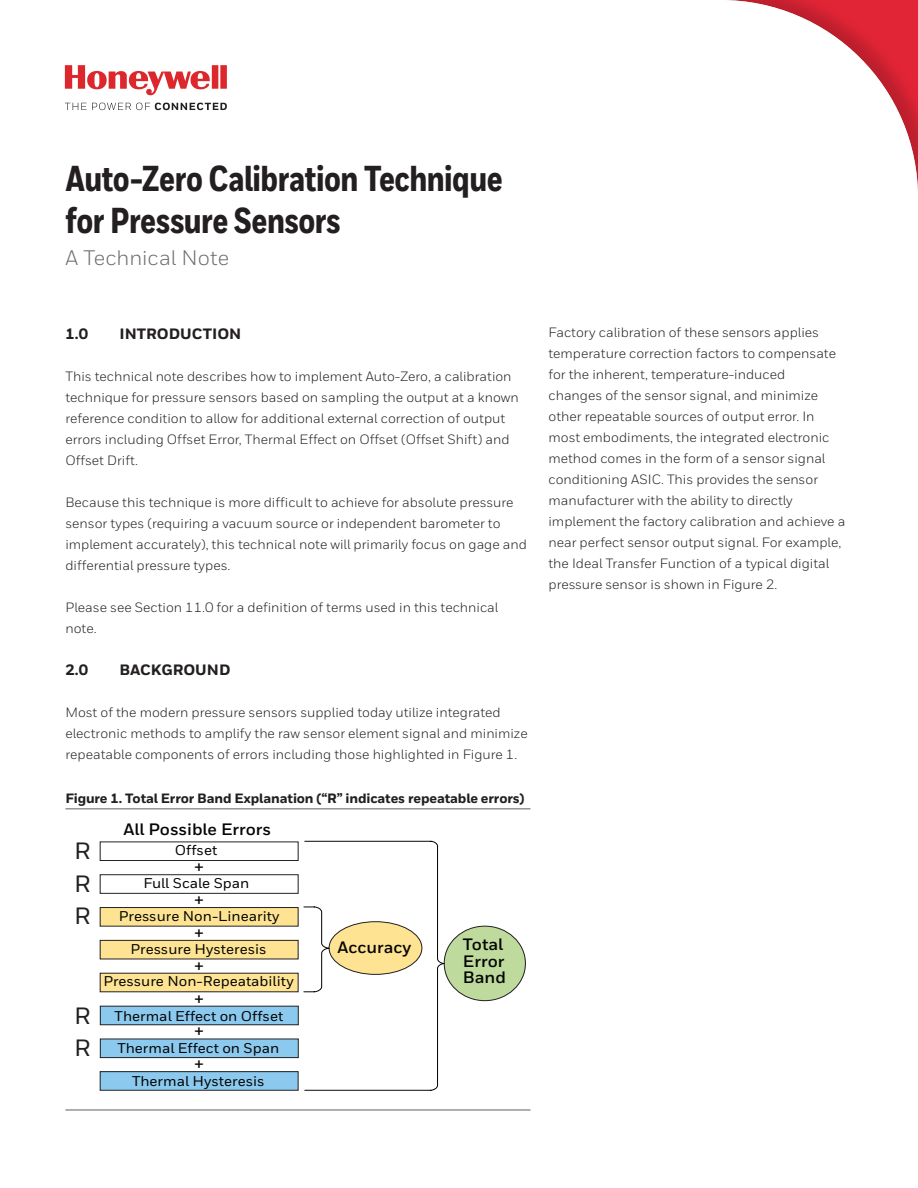
<style>
.page{position:relative;width:918px;height:1188px;background:#fff}
.page>*{position:absolute;margin:0;border:0;box-sizing:border-box;transform-origin:0 0}
.Title_1__24_28{font:800 36px/42px "Honeywell Cond";letter-spacing:-.015em;color:#231f20}
.t1{font:500 23.55px/33px "Honeywell Sans";color:#231f20}
.Title_2__14pt{font:21px "Honeywell Sans";color:#6c6d70}
.t2{font:500 18.9px/32.7px "Honeywell Sans";color:#050504;text-align:justify}
.t3{font:700 16.5px/16.5px "Honeywell Sans";color:#050504}
.t4{font:800 15px "Honeywell Sans";color:#231f20}
.t5{font:500 14.1px "Honeywell Sans";color:#050504}
.t6{font:13.5px/21px "Honeywell Sans";color:#231f20}
.t7{font:800 13.5px "Honeywell Sans";letter-spacing:-.01em;color:#231f20}
</style>
<div class="page">
<svg style="left:65px;top:65px;width:162px;height:31px"></svg>
<svg style="left:65px;top:103px;width:162px;height:7px"></svg>
<hr style="left:65px;top:808px;width:466px;height:2px;background:#939598">
<hr style="left:65px;top:1109px;width:466px;height:2px;background:#939598">
<div style="left:100px;top:973px;width:198px;height:19px;background:#fde392"></div>
<div style="left:100px;top:1006px;width:198px;height:19px;background:#8cc9ee"></div>
<div style="left:100px;top:1006px;width:199px;height:19px;border:1px solid #231f20"></div>
<div style="left:100px;top:1039px;width:198px;height:19px;background:#8cc9ee"></div>
<div style="left:100px;top:1039px;width:199px;height:19px;border:1px solid #231f20"></div>
<div style="left:100px;top:1072px;width:198px;height:18px;background:#8cc9ee"></div>
<div style="left:100px;top:1071px;width:198px;height:20px;border:1px solid #231f20"></div>
<div style="left:100px;top:874px;width:198px;height:20px;border:1px solid #231f20"></div>
<div style="left:100px;top:908px;width:198px;height:18px;background:#fde392"></div>
<div style="left:100px;top:907px;width:198px;height:19px;border:1px solid #231f20"></div>
<div style="left:100px;top:940px;width:198px;height:19px;background:#fde392"></div>
<div style="left:100px;top:940px;width:198px;height:19px;border:1px solid #231f20"></div>
<div style="left:444px;top:926px;width:81px;height:75px;background:#beda9d;border-radius:50%"></div>
<svg style="left:303px;top:841px;width:149px;height:250px"></svg>
<div style="left:100px;top:842px;width:198px;height:19px;border:1px solid #231f20"></div>
<p class="Title_1__24_28" style="left:65px;top:159px;width:439px">Auto-Zero Calibration Technique for Pressure Sensors</p>
<p class="Title_2__14pt" style="left:65px;top:246px;width:165px">A Technical Note</p>
<p class="t4" style="left:65px;top:325px;width:24px">1.0</p>
<p class="t4" style="left:119px;top:325px;width:123px">INTRODUCTION</p>
<p class="t6" style="left:65px;top:366px;width:455px">This technical note describes how to implement Auto-Zero, a calibration technique for pressure sensors based on sampling the output at a known reference condition to allow for additional external correction of output errors including Offset Error, Thermal Effect on Offset (Offset Shift) and Offset Drift.</p>
<p class="t6" style="left:65px;top:492px;width:463px">Because this technique is more difficult to achieve for absolute pressure sensor types (requiring a vacuum source or independent barometer to implement accurately), this technical note will primarily focus on gage and differential pressure types.</p>
<p class="t6" style="left:65px;top:597px;width:434px">Please see Section 11.0 for a definition of terms used in this technical note.</p>
<p class="t4" style="left:65px;top:661px;width:24px">2.0</p>
<p class="t4" style="left:119px;top:661px;width:113px">BACKGROUND</p>
<p class="t6" style="left:65px;top:702px;width:464px">Most of the modern pressure sensors supplied today utilize integrated electronic methods to amplify the raw sensor element signal and minimize repeatable components of errors including those highlighted in Figure 1.</p>
<p class="t7" style="left:65px;top:790px;width:461px">Figure 1. Total Error Band Explanation (“R” indicates repeatable errors)</p>
<p class="t3" style="left:124px;top:821px;width:149px">All Possible Errors</p>
<p class="t1" style="left:74px;top:834px;width:18px">R</p>
<p class="t5" style="left:175px;top:842px;width:44px">Offset</p>
<p class="t1" style="left:74px;top:867px;width:18px">R<br>R</p>
<p class="t2" style="left:194px;top:851px;width:11px">+</p>
<p class="t5" style="left:143px;top:875px;width:108px">Full Scale Span</p>
<p class="t2" style="left:194px;top:883px;width:11px">+</p>
<p class="t5" style="left:119px;top:907px;width:162px">Pressure Non-Linearity</p>
<p class="t5" style="left:131px;top:940px;width:138px">Pressure Hysteresis</p>
<p class="t2" style="left:194px;top:917px;width:11px">+</p>
<p class="t1" style="left:74px;top:1000px;width:18px">R<br>R</p>
<p class="t2" style="left:194px;top:949px;width:11px">+ + + +</p>
<p class="t5" style="left:104px;top:973px;width:192px">Pressure Non-Repeatability</p>
<p class="t5" style="left:115px;top:1007px;width:170px">Thermal Effect on Offset</p>
<p class="t5" style="left:117px;top:1039px;width:163px">Thermal Effect on Span</p>
<p class="t5" style="left:132px;top:1072px;width:134px">Thermal Hysteresis</p>
<p class="t3" style="left:338px;top:939px;width:75px">Accuracy</p>
<p class="t3" style="left:463px;top:937px;width:45px">Total<br>Error<br>Band</p>
<p class="t6" style="left:549px;top:322px;width:298px">Factory calibration of these sensors applies temperature correction factors to compensate for the inherent, temperature-induced<br>changes of the sensor signal, and minimize other repeatable sources of output error. In most embodiments, the integrated electronic method comes in the form of a sensor signal conditioning ASIC. This provides the sensor manufacturer with the ability to directly implement the factory calibration and achieve a near perfect sensor output signal. For example, the Ideal Transfer Function of a typical digital pressure sensor is shown in Figure 2.</p>
</div>
